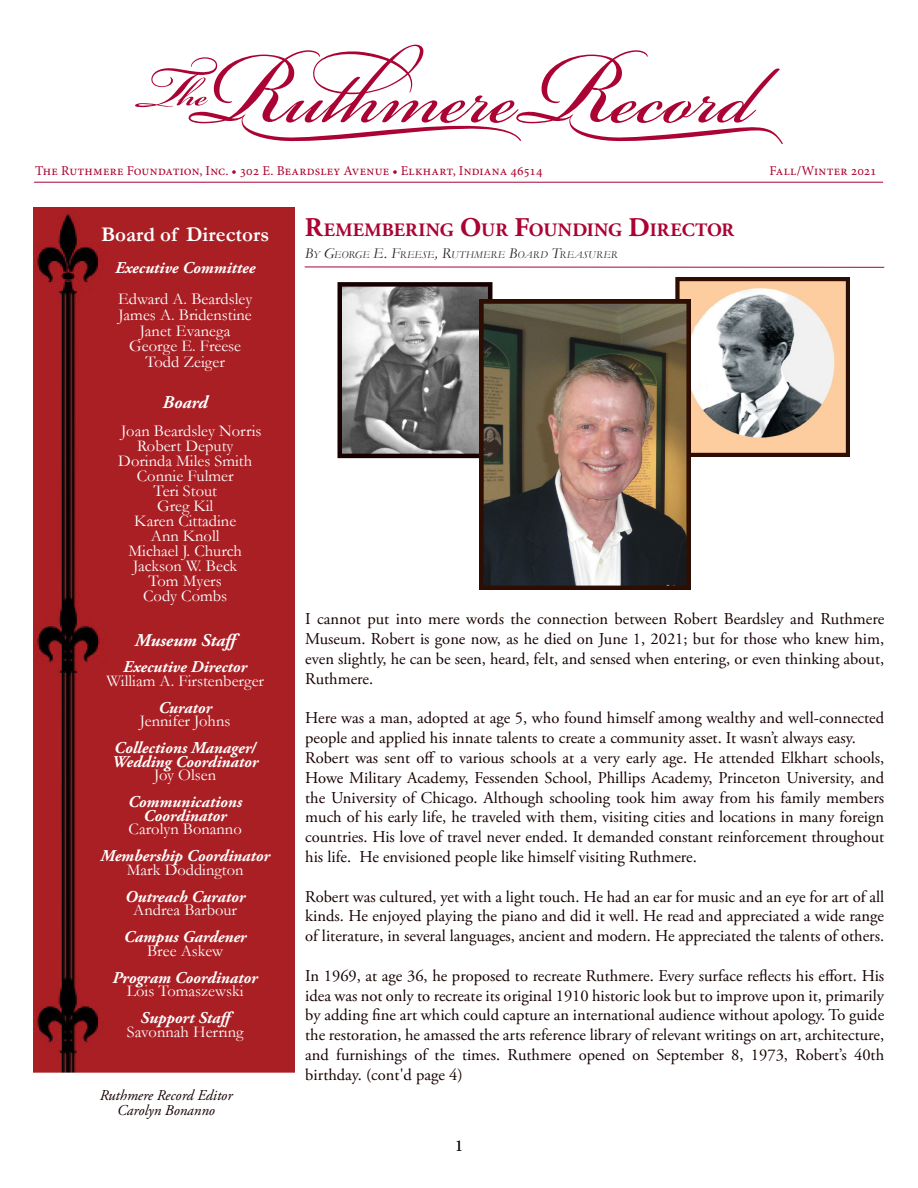
<style>
.page{position:relative;width:918px;height:1188px;background:#fff}
.page>*{position:absolute;margin:0;border:0;box-sizing:border-box;transform-origin:0 0}
.t1{font:700 21px "Garamond";color:#fff}
.heading_1{font:700 18.9px "Adobe Garamond Pro";letter-spacing:.015em;color:#ab0333}
.t2{font:italic 700 18px "Adobe Garamond Pro";color:#fff}
.t3{font:16.5px/19.8px "Adobe Garamond Pro";color:#170000;text-align:justify}
.t4{font:16.5px "Garamond";color:#fff}
.t5{font:italic 700 16.5px "Adobe Garamond Pro";color:#fff}
.t6{font:16.5px "Minion Pro";color:#231f20}
.t7{font:italic 15px "Adobe Garamond Pro";color:#170000}
.t8{font:13.5px "Minion Pro";letter-spacing:.01em;color:#ab0333}
.heading_1-2{font:italic 10.5px "Garamond";letter-spacing:.03em;color:#231f20}
.s1{font-size:27px}
.s2{font-size:15px}
</style>
<div class="page">
<img style="left:343px;top:287px;width:144px;height:166px">
<div style="left:338px;top:282px;width:154px;height:176px;border:4px solid #170000"></div>
<img style="left:675px;top:278px;width:175px;height:178px">
<svg style="left:135px;top:45px;width:648px;height:99px"></svg>
<hr style="left:305px;top:267px;width:579px;height:1px;background:#ab0333">
<img style="left:480px;top:300px;width:210px;height:290px">
<img style="left:34px;top:207px;width:260px;height:865px">
<hr style="left:34px;top:182px;width:849px;height:1px;background:#ab0333">
<p class="t8" style="left:35px;top:162px;width:509px">The Ruthmere Foundation, Inc. • 302 E. Beardsley Avenue • Elkhart, Indiana 46514</p>
<p class="t8" style="left:769px;top:162px;width:109px">Fall/Winter 2021</p>
<p class="t1" style="left:101px;top:220px;width:170px">Board of Directors</p>
<p class="t5" style="left:115px;top:258px;width:142px">Executive Committee</p>
<p class="t4" style="left:118px;top:288px;width:136px">Edward A. Beardsley</p>
<p class="t4" style="left:119px;top:304px;width:135px">James A. Bridenstine</p>
<p class="t4" style="left:140px;top:319px;width:92px">Janet Evanega</p>
<p class="t4" style="left:129px;top:335px;width:113px">George E. Freese</p>
<p class="t4" style="left:146px;top:351px;width:81px">Todd Zeiger</p>
<p class="t2" style="left:163px;top:392px;width:47px">Board</p>
<p class="t4" style="left:121px;top:420px;width:142px">Joan Beardsley Norris</p>
<p class="t4" style="left:137px;top:435px;width:98px">Robert Deputy</p>
<p class="t4" style="left:118px;top:450px;width:135px">Dorinda Miles Smith</p>
<p class="t4" style="left:137px;top:465px;width:98px">Connie Fulmer</p>
<p class="t4" style="left:153px;top:480px;width:65px">Teri Stout</p>
<p class="t4" style="left:157px;top:495px;width:58px">Greg Kil</p>
<p class="t4" style="left:134px;top:510px;width:104px">Karen Cittadine</p>
<p class="t4" style="left:151px;top:525px;width:70px">Ann Knoll</p>
<p class="t4" style="left:128px;top:540px;width:115px">Michael J. Church</p>
<p class="t4" style="left:133px;top:555px;width:106px">Jackson W. Beck</p>
<p class="t4" style="left:149px;top:570px;width:75px">Tom Myers</p>
<p class="t4" style="left:143px;top:585px;width:86px">Cody Combs</p>
<p class="t2" style="left:135px;top:630px;width:110px">Museum Staff</p>
<p class="t5" style="left:123px;top:658px;width:125px">Executive Director</p>
<p class="t4" style="left:106px;top:670px;width:159px">William A. Firstenberger</p>
<p class="t5" style="left:158px;top:698px;width:55px">Curator</p>
<p class="t4" style="left:140px;top:710px;width:92px">Jennifer Johns</p>
<p class="t5" style="left:114px;top:739px;width:143px">Collections Manager/</p>
<p class="t5" style="left:112px;top:752px;width:148px">Wedding Coordinator</p>
<p class="t4" style="left:154px;top:764px;width:64px">Joy Olsen</p>
<p class="t5" style="left:128px;top:793px;width:116px">Communications</p>
<p class="t5" style="left:144px;top:806px;width:85px">Coordinator</p>
<p class="t4" style="left:129px;top:818px;width:115px">Carolyn Bonanno</p>
<p class="t5" style="left:100px;top:847px;width:171px">Membership Coordinator</p>
<p class="t4" style="left:127px;top:859px;width:118px">Mark Doddington</p>
<p class="t5" style="left:125px;top:887px;width:122px">Outreach Curator</p>
<p class="t4" style="left:133px;top:899px;width:105px">Andrea Barbour</p>
<p class="t5" style="left:124px;top:928px;width:124px">Campus Gardener</p>
<p class="t4" style="left:147px;top:940px;width:78px">Bree Askew</p>
<p class="t5" style="left:113px;top:968px;width:147px">Program Coordinator</p>
<p class="t4" style="left:127px;top:980px;width:119px">Lois Tomaszewski</p>
<p class="t5" style="left:141px;top:1009px;width:98px">Support Staff</p>
<p class="t4" style="left:127px;top:1021px;width:118px">Savonnah Herring</p>
<p class="t7" style="left:100px;top:1086px;width:134px">Ruthmere Record Editor</p>
<p class="t7" style="left:117px;top:1101px;width:99px">Carolyn Bonanno</p>
<p class="heading_1" style="left:305px;top:219px;width:417px"><span class="s1">R</span>EMEMBERING <span class="s1">O</span>UR <span class="s1">F</span>OUNDING <span class="s1">D</span>IRECTOR</p>
<p class="heading_1-2" style="left:305px;top:248px;width:314px"><span class="s2">B</span>Y <span class="s2">G</span>EORGE <span class="s2">E. F</span>REESE<span class="s2">, R</span>UTHMERE <span class="s2">B</span>OARD <span class="s2">T</span>REASURER</p>
<p class="t3" style="left:305px;top:610px;width:581px">I cannot put into mere words the connection between Robert Beardsley and Ruthmere Museum. Robert is gone now, as he died on June 1, 2021; but for those who knew him, even slightly, he can be seen, heard, felt, and sensed when entering, or even thinking about, Ruthmere.</p>
<p class="t3" style="left:305px;top:709px;width:580px">Here was a man, adopted at age 5, who found himself among wealthy and well-connected people and applied his innate talents to create a community asset. It wasn’t always easy.</p>
<p class="t3" style="left:305px;top:748px;width:581px">Robert was sent off to various schools at a very early age. He attended Elkhart schools, Howe Military Academy, Fessenden School, Phillips Academy, Princeton University, and the University of Chicago. Although schooling took him away from his family members much of his early life, he traveled with them, visiting cities and locations in many foreign countries. His love of travel never ended. It demanded constant reinforcement throughout his life. He envisioned people like himself visiting Ruthmere.</p>
<p class="t3" style="left:305px;top:887px;width:580px">Robert was cultured, yet with a light touch. He had an ear for music and an eye for art of all kinds. He enjoyed playing the piano and did it well. He read and appreciated a wide range of literature, in several languages, ancient and modern. He appreciated the talents of others.</p>
<p class="t3" style="left:305px;top:966px;width:581px">In 1969, at age 36, he proposed to recreate Ruthmere. Every surface reflects his effort. His idea was not only to recreate its original 1910 historic look but to improve upon it, primarily by adding fine art which could capture an international audience without apology. To guide the restoration, he amassed the arts reference library of relevant writings on art, architecture, and furnishings of the times. Ruthmere opened on September 8, 1973, Robert’s 40th birthday. (cont'd page 4)</p>
<p class="t6" style="left:455px;top:1134px;width:9px">1</p>
</div>
